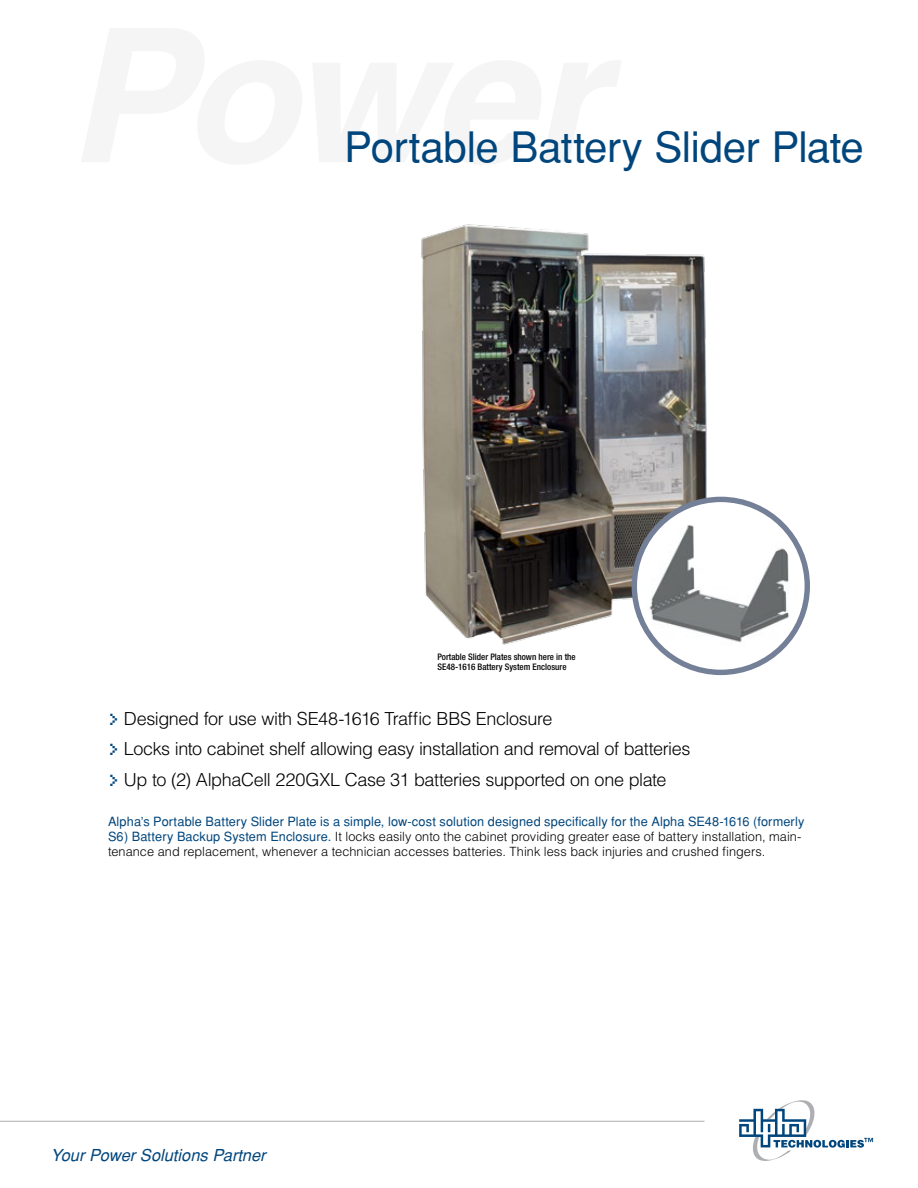
<style>
.page{position:relative;width:918px;height:1188px;background:#fff}
.page>*{position:absolute;margin:0;border:0;box-sizing:border-box;transform-origin:0 0}
.t1{font:42px "Helvetica";letter-spacing:-.01em;color:#00467d}
.Features{font:300 18px "Helvetica";letter-spacing:-.025em;color:#000}
.t2{font:italic 16.5px "Helvetica";color:#00467d}
.Introduction{font:300 12.75px/15.3px "Helvetica";color:#000}
.t3{font:500 condensed 9px/10.8px "Helvetica Neue LT Std";color:#000}
.s1{font-family:"Silkscreen";font-weight:400;color:#00467d}
.s2{font-weight:400;color:#00467d}
</style>
<div class="page">
<hr style="left:0;top:1121px;width:705px;height:1px;background:#adafb2">
<svg style="left:739px;top:1100px;width:134px;height:61px"></svg>
<img style="left:421px;top:224px;width:314px;height:438px">
<svg style="left:634px;top:499px;width:173px;height:173px"></svg>
<div style="left:632px;top:497px;width:178px;height:178px;border:5px solid #747f98;border-radius:50%"></div>
<div style="left:644px;top:518px;width:154px;height:143px;background:#fff;border-radius:50%"></div>
<img style="left:644px;top:518px;width:154px;height:130px">
<p class="t1" style="left:344px;top:122px;width:521px">Portable Battery Slider Plate</p>
<p class="t3" style="left:437px;top:651px;width:140px">Portable Slider Plates shown here in the<br>SE48-1616 Battery System Enclosure</p>
<p class="Features" style="left:108px;top:707px;width:446px"><span class="s1">&gt;</span> Designed for use with SE48-1616 Traffic BBS Enclosure</p>
<p class="Features" style="left:108px;top:737px;width:584px"><span class="s1">&gt;</span> Locks into cabinet shelf allowing easy installation and removal of batteries</p>
<p class="Features" style="left:108px;top:768px;width:560px"><span class="s1">&gt;</span> Up to (2) AlphaCell 220GXL Case 31 batteries supported on one plate</p>
<p class="Introduction" style="left:108px;top:813px;width:698px"><span class="s2">Alpha’s Portable Battery Slider Plate is a simple, low-cost solution designed specifically for the Alpha SE48-1616 (formerly<br>S6) Battery Backup System Enclosure.</span> It locks easily onto the cabinet providing greater ease of battery installation, main&shy;tenance and replacement, whenever a technician accesses batteries. Think less back injuries and crushed fingers.</p>
<p class="t2" style="left:51px;top:1146px;width:216px">Your Power Solutions Partner</p>
</div>
